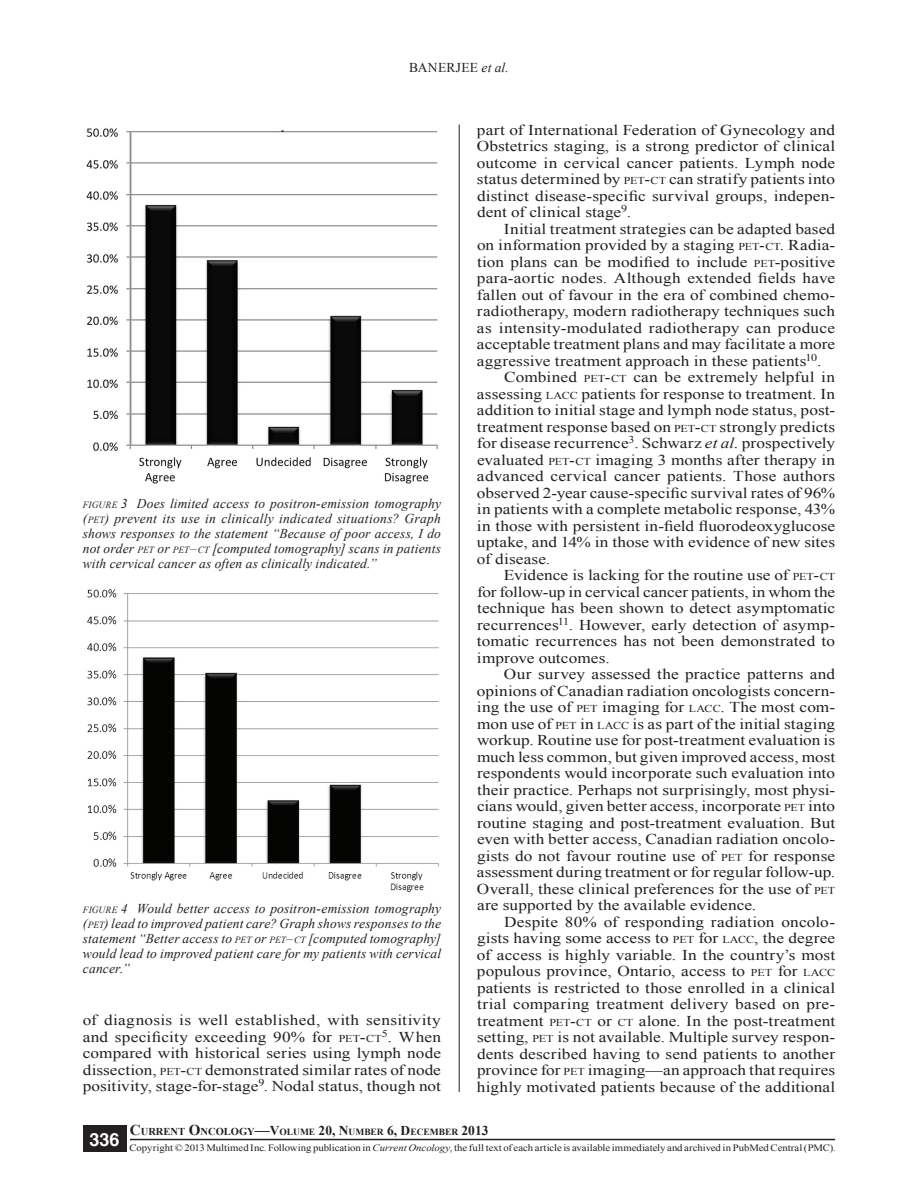
<style>
.page{position:relative;width:918px;height:1188px;background:#fff}
.page>*{position:absolute;margin:0;border:0;box-sizing:border-box;transform-origin:0 0}
.t1{font:700 18px "Helvetica";color:#fff}
.t2{font:15px/16.5px "Times New Roman";letter-spacing:.005em;color:#231f20;text-align:justify;scale:1.15 1}
.t3{font:italic 13.5px/15px "Times New Roman";letter-spacing:.01em;color:#231f20;text-align:justify}
.t4{font:13.5px "Times New Roman";letter-spacing:.03em;color:#231f20}
.t5{font:9.75px "Times New Roman";color:#231f20;scale:1.1 1}
.t6{font:700 9.45px "Times New Roman";color:#231f20}
.s1{font-style:italic}
.s2{font-size:9.45px}
.s3{font-style:inherit}
.s4{font-size:10.5px}
.s5{font-size:15px}
.s6{font-size:13.5px}
</style>
<div class="page">
<div style="left:83px;top:1125px;width:43px;height:27px;background:#231f20"></div>
<hr style="left:130px;top:1139px;width:705px;height:1px;background:#231f20">
<hr style="left:459px;top:125px;width:1px;height:967px;background:#231f20">
<img style="left:86px;top:128px;width:352px;height:356px">
<img style="left:87px;top:589px;width:352px;height:303px">
<p class="t4" style="left:409px;top:59px;width:101px">BANERJEE <span class="s1">et al.</span></p>
<p class="t3" style="left:83px;top:496px;width:360px"><span class="s2">FIGURE</span> <span class="s3">3</span> Does limited access to positron-emission tomography (<span class="s2">PET</span>) prevent its use in clinically indicated situations? Graph shows responses to the statement “Because of poor access, I do not order <span class="s2">PET</span> or <span class="s2">PET</span>–<span class="s2">CT</span> [computed tomography] scans in patients with cervical cancer as often as clinically indicated.”</p>
<p class="t3" style="left:83px;top:901px;width:360px"><span class="s2">FIGURE</span> <span class="s3">4</span> Would better access to positron-emission tomography (<span class="s2">PET</span>) lead to improved patient care? Graph shows responses to the statement “Better access to <span class="s2">PET</span> or <span class="s2">PET</span>–<span class="s2">CT</span> [computed tomography] would lead to improved patient care for my patients with cervical cancer.”</p>
<p class="t2" style="left:83px;top:1012px;width:313px">of diagnosis is well established, with sensitivity and specificity exceeding 90% for <span class="s4">PET</span>-<span class="s4">CT</span><sup>5</sup>. When compared with historical series using lymph node dissection, <span class="s4">PET</span>-<span class="s4">CT</span> demonstrated similar rates of node positivity, stage-for-stage<sup>9</sup>. Nodal status, though not</p>
<p class="t2" style="left:477px;top:121px;width:313px">part of International Federation of Gynecology and Obstetrics staging, is a strong predictor of clinical outcome in cervical cancer patients. Lymph node status determined by <span class="s4">PET</span>-<span class="s4">CT</span> can stratify patients into distinct disease-specific survival groups, indepen&shy;dent of clinical stage<sup>9</sup>.</p>
<p class="t2" style="left:504px;top:220px;width:290px">Initial treatment strategies can be adapted based</p>
<p class="t2" style="left:477px;top:237px;width:313px">on information provided by a staging <span class="s4">PET</span>-<span class="s4">CT</span>. Radia-</p>
<p class="t2" style="left:477px;top:253px;width:313px">tion plans can be modified to include <span class="s4">PET</span>-positive</p>
<p class="t2" style="left:477px;top:270px;width:313px">para-aortic nodes. Although extended fields have</p>
<p class="t2" style="left:477px;top:286px;width:313px">fallen out of favour in the era of combined chemo-</p>
<p class="t2" style="left:477px;top:303px;width:313px">radiotherapy, modern radiotherapy techniques such</p>
<p class="t2" style="left:477px;top:319px;width:313px">as intensity-modulated radiotherapy can produce</p>
<p class="t2" style="left:477px;top:336px;width:313px">acceptable treatment plans and may facilitate a more</p>
<p class="t2" style="left:477px;top:352px;width:301px">aggressive treatment approach in these patients<sup>10</sup>.</p>
<p class="t2" style="left:504px;top:369px;width:290px">Combined <span class="s4">PET</span>-<span class="s4">CT</span> can be extremely helpful in</p>
<p class="t2" style="left:477px;top:385px;width:313px">assessing <span class="s4">LACC</span> patients for response to treatment. In</p>
<p class="t2" style="left:477px;top:402px;width:313px">addition to initial stage and lymph node status, post-</p>
<p class="t2" style="left:477px;top:418px;width:313px">treatment response based on <span class="s4">PET</span>-<span class="s4">CT</span> strongly predicts</p>
<p class="t2" style="left:477px;top:435px;width:313px">for disease recurrence<sup>3</sup>. Schwarz <span class="s1">et al.</span> prospectively</p>
<p class="t2" style="left:477px;top:451px;width:313px">evaluated <span class="s4">PET</span>-<span class="s4">CT</span> imaging 3 months after therapy in</p>
<p class="t2" style="left:477px;top:468px;width:313px">advanced cervical cancer patients. Those authors</p>
<p class="t2" style="left:477px;top:484px;width:313px">observed 2-year cause-specific survival rates of 96%</p>
<p class="t2" style="left:477px;top:501px;width:313px">in patients with a complete metabolic response, 43%</p>
<p class="t2" style="left:477px;top:517px;width:313px">in those with persistent in-field fluorodeoxyglucose</p>
<p class="t2" style="left:477px;top:534px;width:313px">uptake, and 14% in those with evidence of new sites</p>
<p class="t2" style="left:477px;top:550px;width:65px">of disease.</p>
<p class="t2" style="left:504px;top:567px;width:290px">Evidence is lacking for the routine use of <span class="s4">PET</span>-<span class="s4">CT</span></p>
<p class="t2" style="left:477px;top:583px;width:313px">for follow-up in cervical cancer patients, in whom the</p>
<p class="t2" style="left:477px;top:600px;width:313px">technique has been shown to detect asymptomatic</p>
<p class="t2" style="left:477px;top:616px;width:313px">recurrences<sup>11</sup>. However, early detection of asymp-</p>
<p class="t2" style="left:477px;top:633px;width:313px">tomatic recurrences has not been demonstrated to</p>
<p class="t2" style="left:477px;top:649px;width:117px">improve outcomes.</p>
<p class="t2" style="left:504px;top:666px;width:290px">Our survey assessed the practice patterns and</p>
<p class="t2" style="left:477px;top:682px;width:313px">opinions of Canadian radiation oncologists concern-</p>
<p class="t2" style="left:477px;top:699px;width:313px">ing the use of <span class="s4">PET</span> imaging for <span class="s4">LACC</span>. The most com-</p>
<p class="t2" style="left:477px;top:715px;width:313px">mon use of <span class="s4">PET</span> in <span class="s4">LACC</span> is as part of the initial staging</p>
<p class="t2" style="left:477px;top:732px;width:313px">workup. Routine use for post-treatment evaluation is</p>
<p class="t2" style="left:477px;top:748px;width:313px">much less common, but given improved access, most</p>
<p class="t2" style="left:477px;top:765px;width:313px">respondents would incorporate such evaluation into</p>
<p class="t2" style="left:477px;top:781px;width:313px">their practice. Perhaps not surprisingly, most physi-</p>
<p class="t2" style="left:477px;top:798px;width:313px">cians would, given better access, incorporate <span class="s4">PET</span> into</p>
<p class="t2" style="left:477px;top:814px;width:313px">routine staging and post-treatment evaluation. But</p>
<p class="t2" style="left:477px;top:831px;width:313px">even with better access, Canadian radiation oncolo-</p>
<p class="t2" style="left:477px;top:847px;width:313px">gists do not favour routine use of <span class="s4">PET</span> for response</p>
<p class="t2" style="left:477px;top:864px;width:313px">assessment during treatment or for regular follow-up.</p>
<p class="t2" style="left:477px;top:880px;width:313px">Overall, these clinical preferences for the use of <span class="s4">PET</span></p>
<p class="t2" style="left:477px;top:897px;width:244px">are supported by the available evidence.</p>
<p class="t2" style="left:504px;top:913px;width:290px">Despite 80% of responding radiation oncolo-</p>
<p class="t2" style="left:477px;top:930px;width:313px">gists having some access to <span class="s4">PET</span> for <span class="s4">LACC</span>, the degree</p>
<p class="t2" style="left:477px;top:946px;width:313px">of access is highly variable. In the country’s most</p>
<p class="t2" style="left:477px;top:963px;width:313px">populous province, Ontario, access to <span class="s4">PET</span> for <span class="s4">LACC</span></p>
<p class="t2" style="left:477px;top:979px;width:313px">patients is restricted to those enrolled in a clinical</p>
<p class="t2" style="left:477px;top:996px;width:313px">trial comparing treatment delivery based on pre-</p>
<p class="t2" style="left:477px;top:1012px;width:313px">treatment <span class="s4">PET</span>-<span class="s4">CT</span> or <span class="s4">CT</span> alone. In the post-treatment</p>
<p class="t2" style="left:477px;top:1029px;width:313px">setting, <span class="s4">PET</span> is not available. Multiple survey respon-</p>
<p class="t2" style="left:477px;top:1045px;width:313px">dents described having to send patients to another</p>
<p class="t2" style="left:477px;top:1062px;width:313px">province for <span class="s4">PET</span> imaging—an approach that requires</p>
<p class="t2" style="left:477px;top:1078px;width:313px">highly motivated patients because of the additional</p>
<p class="t1" style="left:90px;top:1125px;width:32px">336</p>
<p class="t6" style="left:130px;top:1125px;width:360px"><span class="s5">C</span><span class="s4">URRENT</span> <span class="s5">O</span><span class="s4">NCOLOGY</span><span class="s5">—</span><span class="s6">V</span>OLUME <span class="s6">20, N</span>UMBER <span class="s6">6, D</span>ECEMBER <span class="s6">2013</span></p>
<p class="t5" style="left:129px;top:1141px;width:644px">Copyright © 2013 Multimed Inc. Following publication in <span class="s1">Current Oncology</span>, the full text of each article is available immediately and archived in PubMed Central (PMC).</p>
</div>
